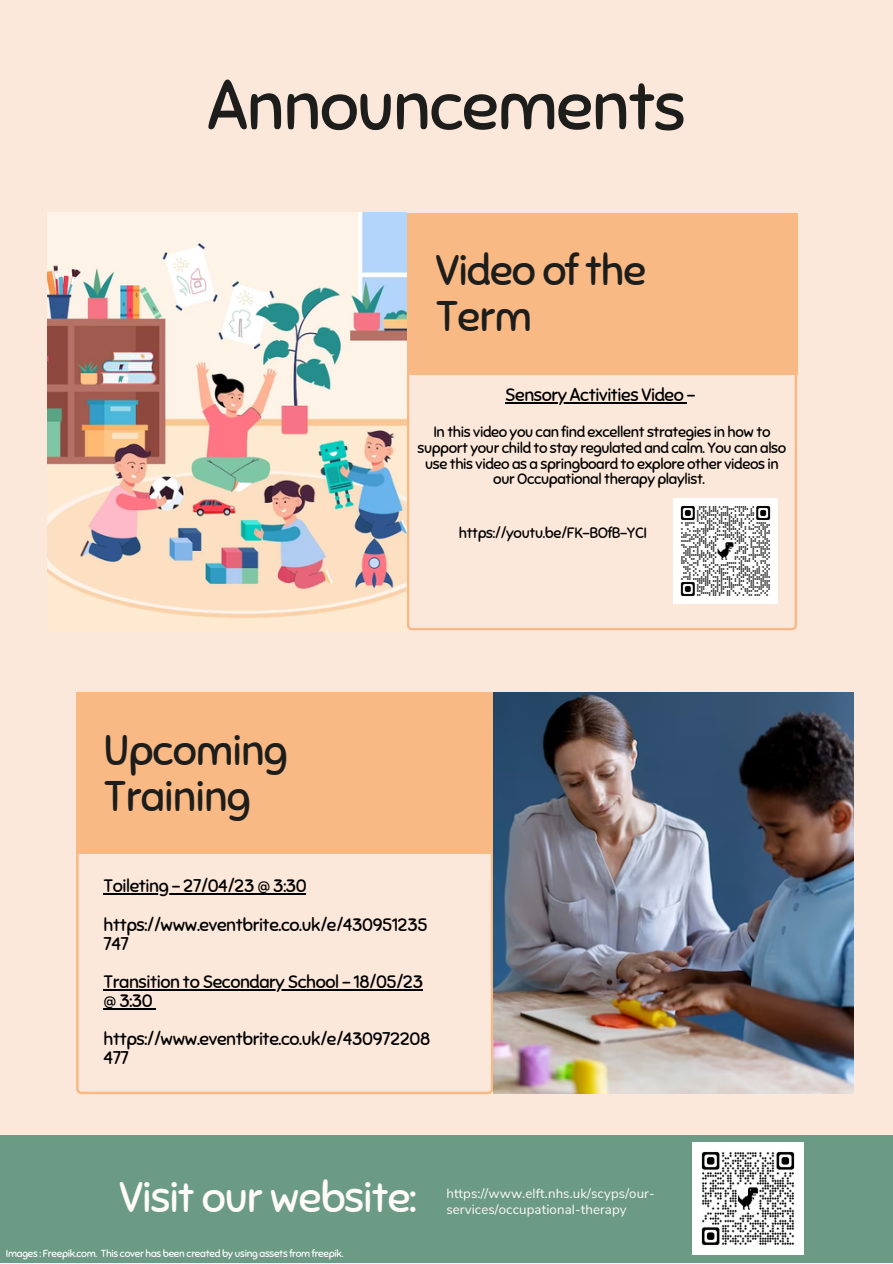
<style>
.page{position:relative;width:893px;height:1264px;background:#fff}
.page>*{position:absolute;margin:0;border:0;box-sizing:border-box;transform-origin:0 0}
.t1{font:69px "Sniglet";letter-spacing:-.025em;color:#1d1d1b}
.t2{font:42.75px/46px "Sniglet";letter-spacing:-.025em;color:#1d1d1b}
.t3{font:42.75px "Sniglet";letter-spacing:-.025em;color:#fffbf8}
.t4{font:18px/38.2px "Sniglet";letter-spacing:-.025em;color:#000}
.t5{font:15px/15.8px "Sniglet";letter-spacing:-.025em;color:#000;text-align:center}
.t6{font:13.2px/15.5px "Nunito Sans";letter-spacing:.01em;color:#fffbf8}
.t7{font:10.2px "Sniglet";letter-spacing:-.025em;color:#fff}
</style>
<div class="page">
<div style="left:0;top:0;width:892px;height:1262px;background:#fbe8da"></div>
<svg style="left:407px;top:375px;width:389px;height:255px"></svg>
<svg style="left:76px;top:854px;width:417px;height:240px"></svg>
<div style="left:407px;top:213px;width:390px;height:162px;background:#f8b985"></div>
<div style="left:76px;top:692px;width:417px;height:162px;background:#f8b985"></div>
<div style="left:0;top:1135px;width:892px;height:127px;background:#6b9b85"></div>
<img style="left:692px;top:1142px;width:111px;height:112px">
<img style="left:673px;top:498px;width:104px;height:105px">
<img style="left:47px;top:213px;width:360px;height:409px">
<img style="left:493px;top:692px;width:360px;height:401px">
<hr style="left:103px;top:893px;width:203px;height:1px;background:#000">
<hr style="left:103px;top:989px;width:319px;height:1px;background:#000">
<hr style="left:103px;top:1008px;width:49px;height:1px;background:#000">
<hr style="left:505px;top:402px;width:181px;height:1px;background:#000">
<h1 class="t1" style="left:207px;top:63px;width:480px">Announcements</h1>
<h2 class="t2" style="left:435px;top:248px;width:212px">Video of the<br>Term</h2>
<p class="t4" style="left:505px;top:376px;width:192px">Sensory Activities Video -</p>
<p class="t5" style="left:417px;top:424px;width:370px">In this video you can find excellent strategies in how to support your child to stay regulated and calm. You can also use this video as a springboard to explore other videos in our Occupational therapy playlist.</p>
<p class="t5" style="left:458px;top:525px;width:190px">https://youtu.be/FK-BOfB-YCI</p>
<h2 class="t2" style="left:103px;top:727px;width:185px">Upcoming<br>Training</h2>
<p class="t4" style="left:103px;top:867px;width:325px">Toileting - 27/04/23 @ 3:30 https://www.eventbrite.co.uk/e/430951235</p>
<p class="t4" style="left:103px;top:924px;width:321px">747<br>Transition to Secondary School - 18/05/23</p>
<p class="t4" style="left:103px;top:981px;width:328px">@ 3:30 https://www.eventbrite.co.uk/e/430972208</p>
<p class="t4" style="left:103px;top:1039px;width:27px">477</p>
<h2 class="t3" style="left:119px;top:1171px;width:299px">Visit our website:</h2>
<p class="t7" style="left:6px;top:1246px;width:339px">Images : Freepik.com. This cover has been created by using assets from freepik.</p>
<p class="t6" style="left:446px;top:1185px;width:210px">https://www.elft.nhs.uk/scyps/our&shy;services/occupational-therapy</p>
</div>
